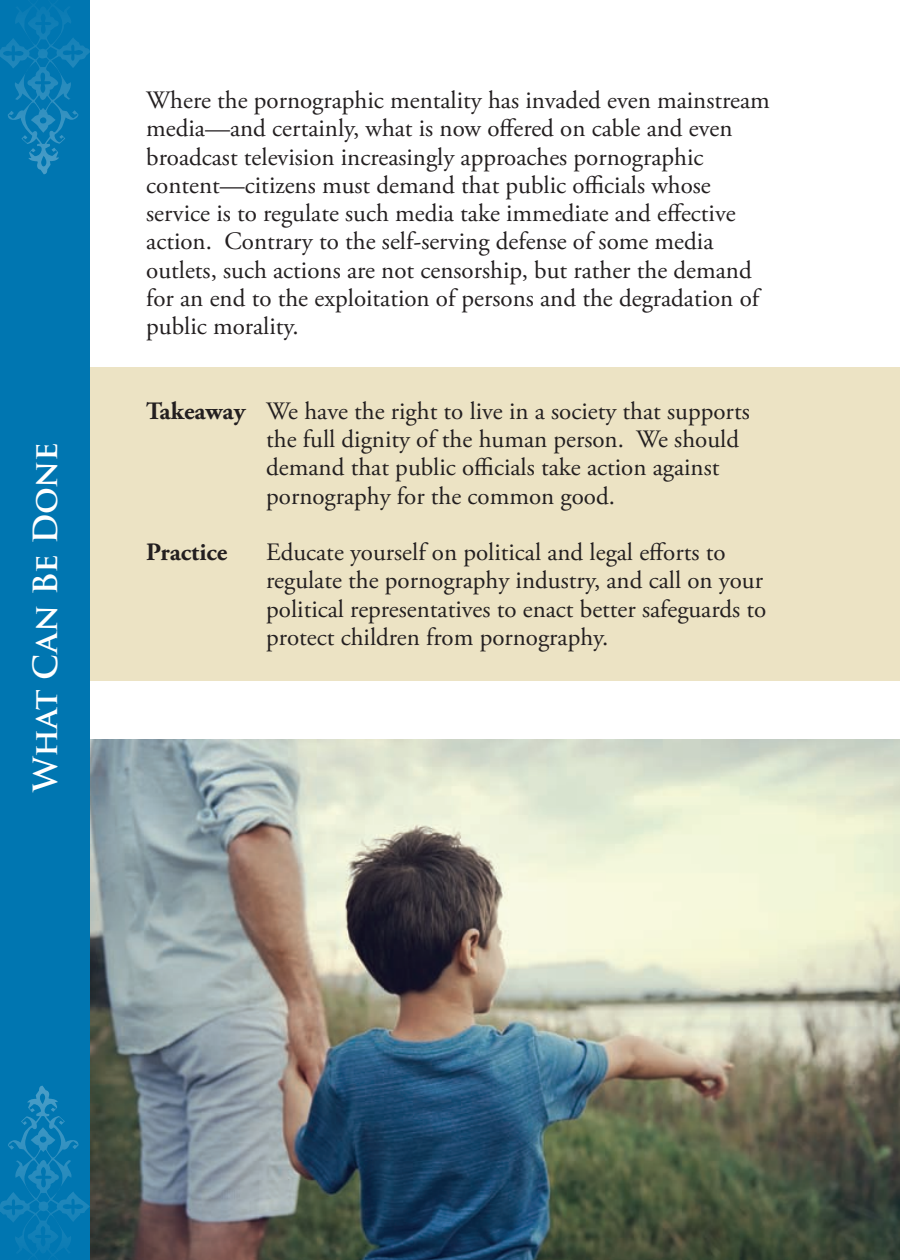
<style>
.page{position:relative;width:900px;height:1260px;background:#fff}
.page>*{position:absolute;margin:0;border:0;box-sizing:border-box;transform-origin:0 0}
.t1{font:700 32.5px "Trajan Pro";color:#fff}
.t2{font:25px/28.2px "Adobe Garamond Pro";color:#231f20}
.t3{font:700 25px "Adobe Garamond Pro";color:#231f20}
.s1{font-weight:700}
</style>
<div class="page">
<div style="left:0;top:368px;width:900px;height:313px;background:#ece3c4"></div>
<img style="left:90px;top:740px;width:810px;height:520px">
<div style="left:0;top:0;width:90px;height:1260px;background:#0076b1"></div>
<svg style="left:0;top:7px;width:90px;height:167px"></svg>
<svg style="left:0;top:1086px;width:90px;height:168px"></svg>
<h1 class="t1" style="left:25px;top:792px;width:351px;rotate:-90deg">What Can Be Done</h1>
<p class="t2" style="left:146px;top:87px;width:625px">Where the pornographic mentality has invaded even mainstream media—and certainly, what is now offered on cable and even broadcast television increasingly approaches pornographic content—citizens must demand that public officials whose service is to regulate such media take immediate and effective action. Contrary to the self-serving defense of some media outlets, such actions are not censorship, but rather the demand for an end to the exploitation of persons and the degradation of public morality.</p>
<p class="t2" style="left:266px;top:398px;width:485px;text-indent:-120px"><span class="s1">Takeaway</span> We have the right to live in a society that supports the full dignity of the human person. We should demand that public officials take action against pornography for the common good.</p>
<p class="t3" style="left:146px;top:538px;width:83px">Practice</p>
<p class="t2" style="left:266px;top:539px;width:501px">Educate yourself on political and legal efforts to regulate the pornography industry, and call on your political representatives to enact better safeguards to protect children from pornography.</p>
</div>
